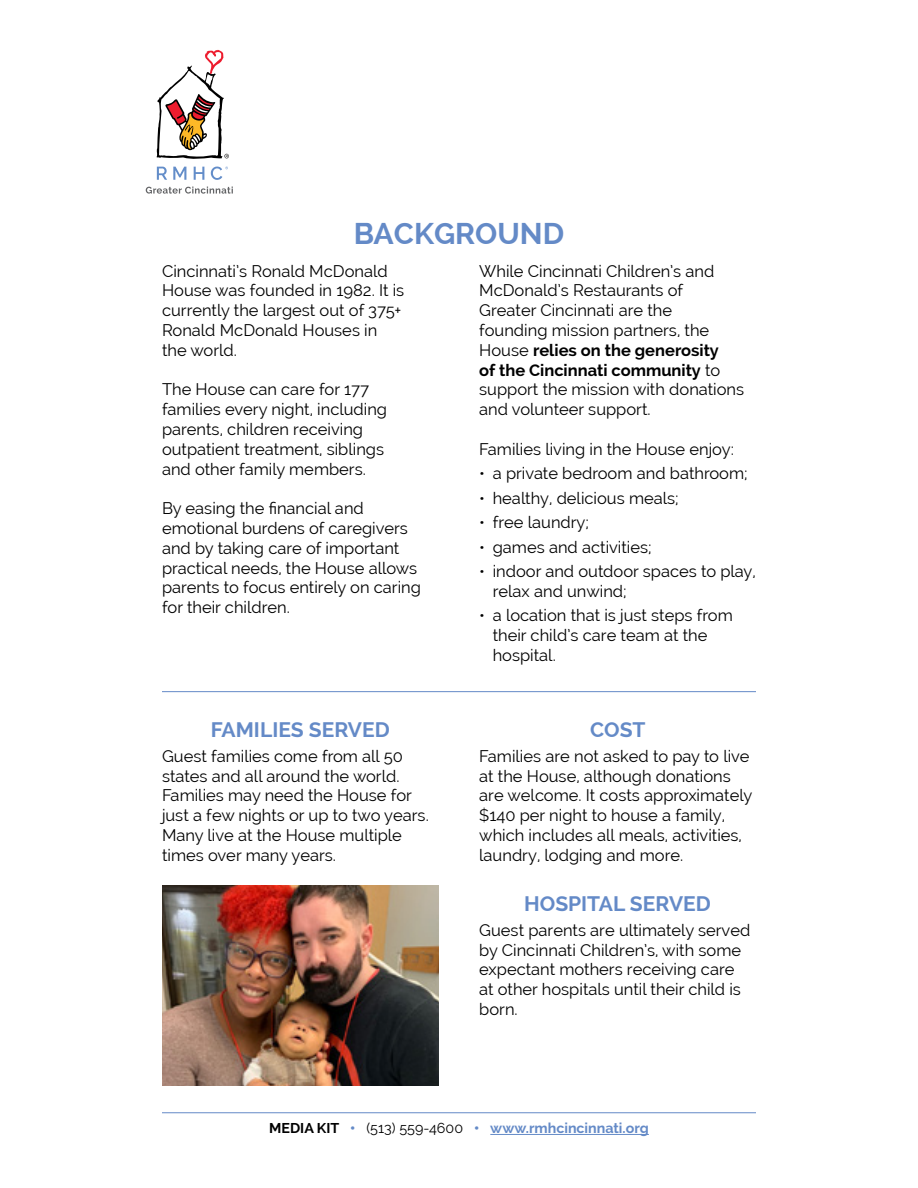
<style>
.page{position:relative;width:918px;height:1188px;background:#fff}
.page>*{position:absolute;margin:0;border:0;box-sizing:border-box;transform-origin:0 0}
.t1{font:700 30px "Raleway";color:#648ac7}
.t2{font:700 21px "Raleway";color:#648ac7}
.t3{font:16.5px/19.8px "Raleway";color:#000}
.t4{font:700 14.25px "Raleway";color:#648ac7}
.s1{font-weight:700}
.s2{color:#000}
.s3{font-weight:900}
.s4{font-weight:400;color:#000}
</style>
<div class="page">
<svg style="left:157px;top:167px;width:10px;height:13px"></svg>
<svg style="left:173px;top:167px;width:13px;height:13px"></svg>
<svg style="left:194px;top:167px;width:10px;height:13px"></svg>
<svg style="left:211px;top:167px;width:17px;height:13px"></svg>
<svg style="left:156px;top:50px;width:73px;height:109px"></svg>
<svg style="left:146px;top:187px;width:87px;height:7px"></svg>
<hr style="left:162px;top:1112px;width:594px;height:1px;background:#648ac7">
<hr style="left:490px;top:1134px;width:159px;height:1px;background:#648ac7">
<hr style="left:162px;top:691px;width:594px;height:1px;background:#648ac7">
<img style="left:162px;top:885px;width:277px;height:200px">
<h1 class="t1" style="left:354px;top:217px;width:212px">BACKGROUND</h1>
<p class="t3" style="left:162px;top:261px;width:244px">Cincinnati’s Ronald McDonald<br>House was founded in 1982. It is currently the largest out of 375+<br>Ronald McDonald Houses in the world.</p>
<p class="t3" style="left:162px;top:380px;width:227px">The House can care for 177 families every night, including parents, children receiving outpatient treatment, siblings and other family members.</p>
<p class="t3" style="left:162px;top:498px;width:260px">By easing the financial and emotional burdens of caregivers and by taking care of important practical needs, the House allows parents to focus entirely on caring for their children.</p>
<p class="t3" style="left:479px;top:261px;width:266px">While Cincinnati Children’s and<br>McDonald’s Restaurants of<br>Greater Cincinnati are the founding mission partners, the<br>House <span class="s1">relies on the generosity<br>of the Cincinnati community</span> to support the mission with donations and volunteer support.</p>
<p class="t3" style="left:479px;top:439px;width:256px">Families living in the House enjoy:</p>
<p class="t3" style="left:479px;top:464px;width:270px">• a private bedroom and bathroom;</p>
<p class="t3" style="left:479px;top:488px;width:201px">• healthy, delicious meals;</p>
<p class="t3" style="left:479px;top:512px;width:111px">• free laundry;</p>
<p class="t3" style="left:479px;top:537px;width:174px">• games and activities;</p>
<p class="t3" style="left:493px;top:561px;width:265px;text-indent:-13px">• indoor and outdoor spaces to play, relax and unwind;</p>
<p class="t3" style="left:493px;top:606px;width:242px;text-indent:-13px">• a location that is just steps from their child’s care team at the hospital.</p>
<p class="t2" style="left:211px;top:718px;width:181px">FAMILIES SERVED</p>
<p class="t3" style="left:162px;top:746px;width:268px">Guest families come from all 50 states and all around the world.<br>Families may need the House for just a few nights or up to two years.<br>Many live at the House multiple times over many years.</p>
<p class="t2" style="left:590px;top:718px;width:57px">COST</p>
<p class="t3" style="left:479px;top:746px;width:275px">Families are not asked to pay to live at the House, although donations are welcome. It costs approximately $140 per night to house a family, which includes all meals, activities, laundry, lodging and more.</p>
<p class="t2" style="left:524px;top:892px;width:188px">HOSPITAL SERVED</p>
<p class="t3" style="left:479px;top:920px;width:273px">Guest parents are ultimately served by Cincinnati Children’s, with some expectant mothers receiving care at other hospitals until their child is born.</p>
<p class="t4" style="left:269px;top:1120px;width:381px"><span class="s2">MEDIA KIT</span> <span class="s3">•</span> <span class="s4">(513) 559-4600</span> <span class="s3">•</span> www.rmhcincinnati.org</p>
</div>
